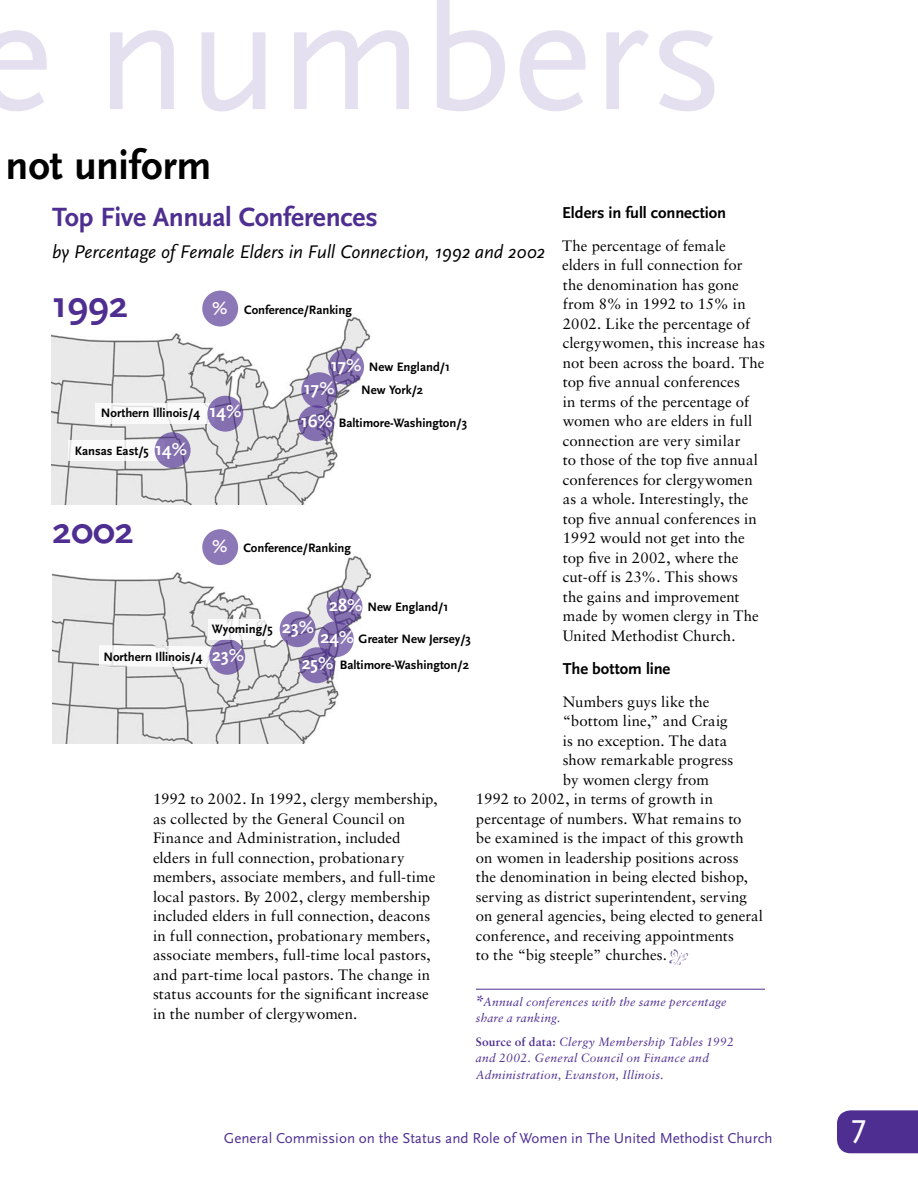
<style>
.page{position:relative;width:918px;height:1188px;background:#fff}
.page>*{position:absolute;margin:0;border:0;box-sizing:border-box;transform-origin:0 0}
.t1{font:169.5px "Scala Sans";color:#e4e0f0}
.t2{font:700 42px "Scala Sans";letter-spacing:-.005em;color:#000}
.t3{font:700 38.25px "Scala Sans";color:#4e2f91}
.t4{font:34.5px "Scala Sans Caps";color:#fff}
.t5{font:700 27.6px "Scala Sans";letter-spacing:-.015em;color:#4e2f91}
.t6{font:italic 19.05px "Scala Sans";letter-spacing:-.005em;color:#000}
.t7{font:700 18px "Scala Sans";color:#fff}
.t8{font:700 16.5px "Scala Sans";letter-spacing:-.005em;color:#000}
.t9{font:15px/19.5px "Sabon";letter-spacing:.005em;color:#000}
.t10{font:15px "Scala Sans";color:#4e2f91}
.t11{font:700 12.75px "Scala Sans";color:#000}
.t12{font:italic 12px/16.5px "Sabon";letter-spacing:.025em;color:#4e2f91}
.s1{font-size:18px;color:#fff}
.s2{font-weight:700;font-style:normal;font-size:16.5px}
.s3{font-weight:700;font-style:normal}
</style>
<div class="page">
<div style="left:837px;top:1110px;width:81px;height:43px;background:#4e2f91"></div>
<img style="left:52px;top:314px;width:319px;height:190px">
<div style="left:202px;top:291px;width:36px;height:35px;background:#8c78b7;border-radius:50%"></div>
<img style="left:52px;top:552px;width:320px;height:192px">
<svg style="left:328px;top:349px;width:36px;height:36px"></svg>
<div style="left:202px;top:529px;width:36px;height:36px;background:#8c78b7;border-radius:50%"></div>
<svg style="left:301px;top:372px;width:36px;height:36px"></svg>
<svg style="left:298px;top:405px;width:36px;height:36px"></svg>
<div style="left:68px;top:440px;width:97px;height:21px;background:#fff"></div>
<div style="left:95px;top:403px;width:120px;height:21px;background:#fff"></div>
<svg style="left:207px;top:396px;width:36px;height:36px"></svg>
<svg style="left:155px;top:432px;width:36px;height:36px"></svg>
<svg style="left:327px;top:589px;width:35px;height:36px"></svg>
<svg style="left:299px;top:647px;width:36px;height:36px"></svg>
<svg style="left:318px;top:621px;width:36px;height:36px"></svg>
<svg style="left:99px;top:645px;width:114px;height:23px"></svg>
<svg style="left:209px;top:639px;width:36px;height:36px"></svg>
<div style="left:208px;top:619px;width:79px;height:21px;background:#fff"></div>
<svg style="left:280px;top:611px;width:36px;height:36px"></svg>
<hr style="left:476px;top:989px;width:289px;height:1px;background:#4e2f91">
<svg style="left:673px;top:949px;width:5px;height:9px"></svg>
<h1 class="t1" style="left:-27px;top:-38px;width:753px">e numbers</h1>
<h2 class="t2" style="left:6px;top:143px;width:207px">not uniform</h2>
<h3 class="t5" style="left:52px;top:202px;width:327px">Top Five Annual Conferences</h3>
<p class="t6" style="left:52px;top:241px;width:494px">by Percentage of Female Elders in Full Connection, 1992 and 2002</p>
<h3 class="t3" style="left:52px;top:284px;width:77px">1992</h3>
<p class="t11" style="left:212px;top:303px;width:141px"><span class="s1">%</span> Conference/Ranking</p>
<p class="t8" style="left:562px;top:204px;width:166px">Elders in full connection</p>
<p class="t9" style="left:562px;top:236px;width:204px">The percentage of female elders in full connection for the denomination has gone from 8% in 1992 to 15% in<br>2002. Like the percentage of clergywomen, this increase has not been across the board. The top five annual conferences<br>in terms of the percentage of women who are elders in full connection are very similar<br>to those of the top five annual conferences for clergywomen as a whole. Interestingly, the top five annual conferences in<br>1992 would not get into the top five in 2002, where the cut-off is 23%. This shows<br>the gains and improvement made by women clergy in The<br>United Methodist Church.</p>
<p class="t8" style="left:563px;top:660px;width:109px">The bottom line</p>
<p class="t9" style="left:563px;top:692px;width:148px">Numbers guys like the</p>
<p class="t9" style="left:563px;top:711px;width:166px">“bottom line,” and Craig</p>
<p class="t9" style="left:563px;top:731px;width:166px">is no exception. The data</p>
<p class="t9" style="left:563px;top:750px;width:172px">show remarkable progress</p>
<p class="t9" style="left:563px;top:770px;width:148px">by women clergy from</p>
<p class="t9" style="left:476px;top:789px;width:239px">1992 to 2002, in terms of growth in</p>
<p class="t9" style="left:476px;top:809px;width:267px">percentage of numbers. What remains to</p>
<p class="t9" style="left:476px;top:828px;width:270px">be examined is the impact of this growth</p>
<p class="t9" style="left:476px;top:848px;width:264px">on women in leadership positions across</p>
<p class="t9" style="left:476px;top:867px;width:274px">the denomination in being elected bishop,</p>
<p class="t9" style="left:476px;top:887px;width:273px">serving as district superintendent, serving</p>
<p class="t9" style="left:476px;top:906px;width:289px">on general agencies, being elected to general</p>
<p class="t9" style="left:476px;top:926px;width:260px">conference, and receiving appointments</p>
<p class="t9" style="left:476px;top:945px;width:193px">to the “big steeple” churches.</p>
<p class="t12" style="left:476px;top:993px;width:252px"><span class="s2">*</span>Annual conferences with the same percentage share a ranking.</p>
<p class="t12" style="left:476px;top:1033px;width:259px"><span class="s3">Source of data:</span> Clergy Membership Tables 1992 and 2002. General Council on Finance and<br>Administration, Evanston, Illinois.</p>
<p class="t11" style="left:331px;top:360px;width:121px"><span class="s1">17%</span> New England/1</p>
<p class="t7" style="left:304px;top:379px;width:32px">17%</p>
<p class="t11" style="left:361px;top:383px;width:63px">New York/2</p>
<p class="t11" style="left:301px;top:416px;width:168px"><span class="s1">16%</span> Baltimore-Washington/3</p>
<p class="t11" style="left:101px;top:406px;width:142px">Northern Illinois/4 <span class="s1">14%</span></p>
<p class="t11" style="left:75px;top:444px;width:114px">Kansas East/5 <span class="s1">14%</span></p>
<h3 class="t3" style="left:52px;top:510px;width:83px">2002</h3>
<p class="t11" style="left:212px;top:541px;width:140px"><span class="s1">%</span> Conference/Ranking</p>
<p class="t11" style="left:329px;top:600px;width:121px"><span class="s1">28%</span> New England/1</p>
<p class="t11" style="left:212px;top:622px;width:104px">Wyoming/5 <span class="s1">23%</span></p>
<p class="t11" style="left:320px;top:632px;width:152px"><span class="s1">24%</span> Greater New Jersey/3</p>
<p class="t11" style="left:103px;top:650px;width:142px">Northern Illinois/4 <span class="s1">23%</span></p>
<p class="t11" style="left:302px;top:658px;width:169px"><span class="s1">25%</span> Baltimore-Washington/2</p>
<p class="t9" style="left:153px;top:789px;width:286px">1992 to 2002. In 1992, clergy membership, as collected by the General Council on Finance and Administration, included elders in full connection, probationary members, associate members, and full-time local pastors. By 2002, clergy membership included elders in full connection, deacons in full connection, probationary members, associate members, full-time local pastors, and part-time local pastors. The change in status accounts for the significant increase in the number of clergywomen.</p>
<p class="t10" style="left:224px;top:1130px;width:550px">General Commission on the Status and Role of Women in The United Methodist Church</p>
<h3 class="t4" style="left:849px;top:1113px;width:19px">7</h3>
</div>
